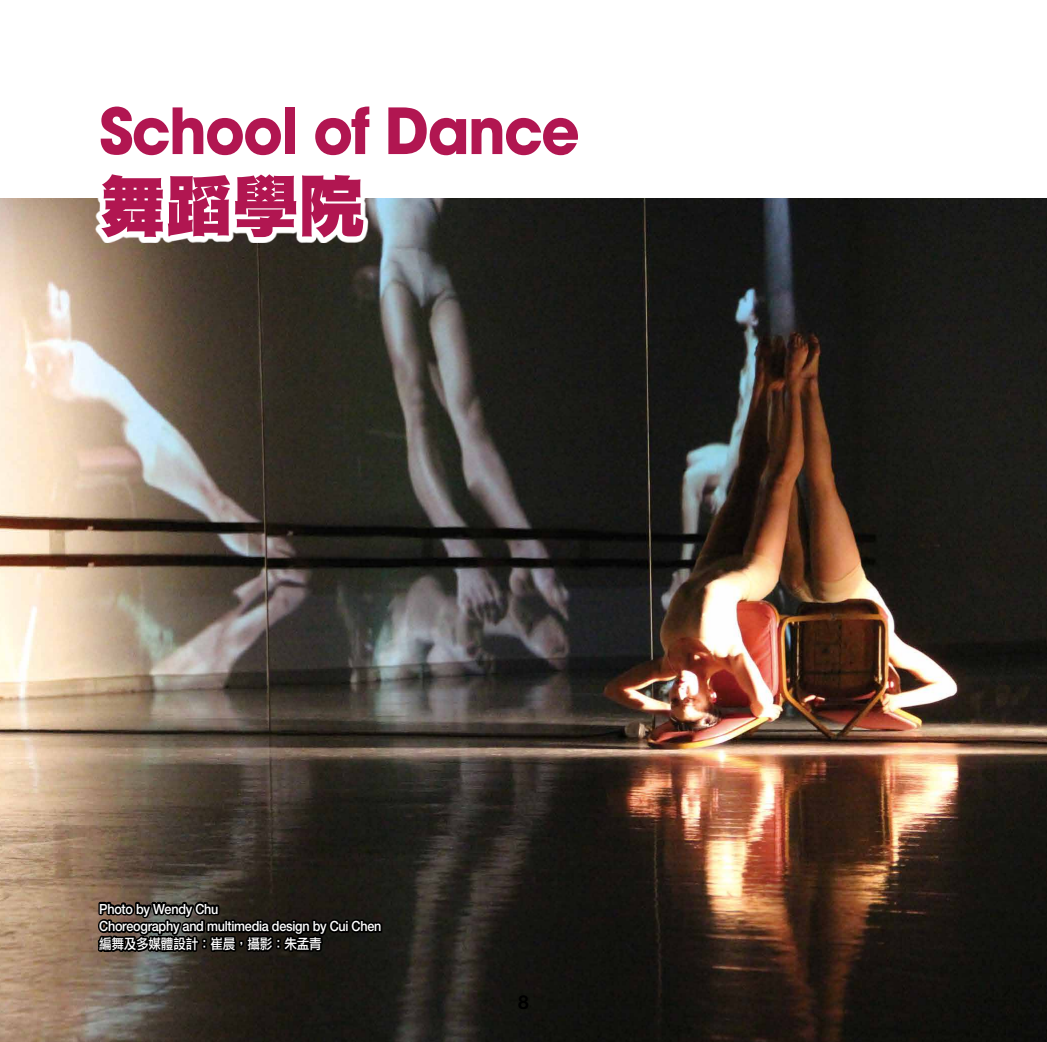
<style>
.page{position:relative;width:1047px;height:1042px;background:#fff}
.page>*{position:absolute;margin:0;border:0;box-sizing:border-box;transform-origin:0 0}
.t1{font:66.5px "DF Hei W12 WIN BF";color:#b11651}
.t2{font:700 63px "Avant Garde";letter-spacing:-.03em;color:#b11651;scale:.95 1}
.t3{font:700 19.25px "Helvetica Neue";color:#000}
.t4{font:500 14px/17.5px "Helvetica Neue";letter-spacing:-.02em;color:#fff;scale:.9 1}
.t5{font:14px "DF Li Hei Md WIN BF";letter-spacing:-.02em;color:#fff;scale:.9 1}
</style>
<div class="page">
<img style="left:0;top:198px;width:1047px;height:844px">
<svg style="left:95px;top:198px;width:488px;height:45px"></svg>
<svg style="left:95px;top:876px;width:289px;height:143px;background:#2d2922"></svg>
<h2 class="t2" style="left:99px;top:90px;width:507px">School of Dance</h2>
<h1 class="t1" style="left:99px;top:173px;width:267px">舞蹈學院</h1>
<p class="t4" style="left:99px;top:899px;width:315px">Photo by Wendy Chu<br>Choreography and multimedia design by Cui Chen</p>
<p class="t5" style="left:99px;top:937px;width:249px">編舞及多媒體設計：崔晨，攝影：朱孟青</p>
<h3 class="t3" style="left:518px;top:990px;width:12px">8</h3>
</div>
